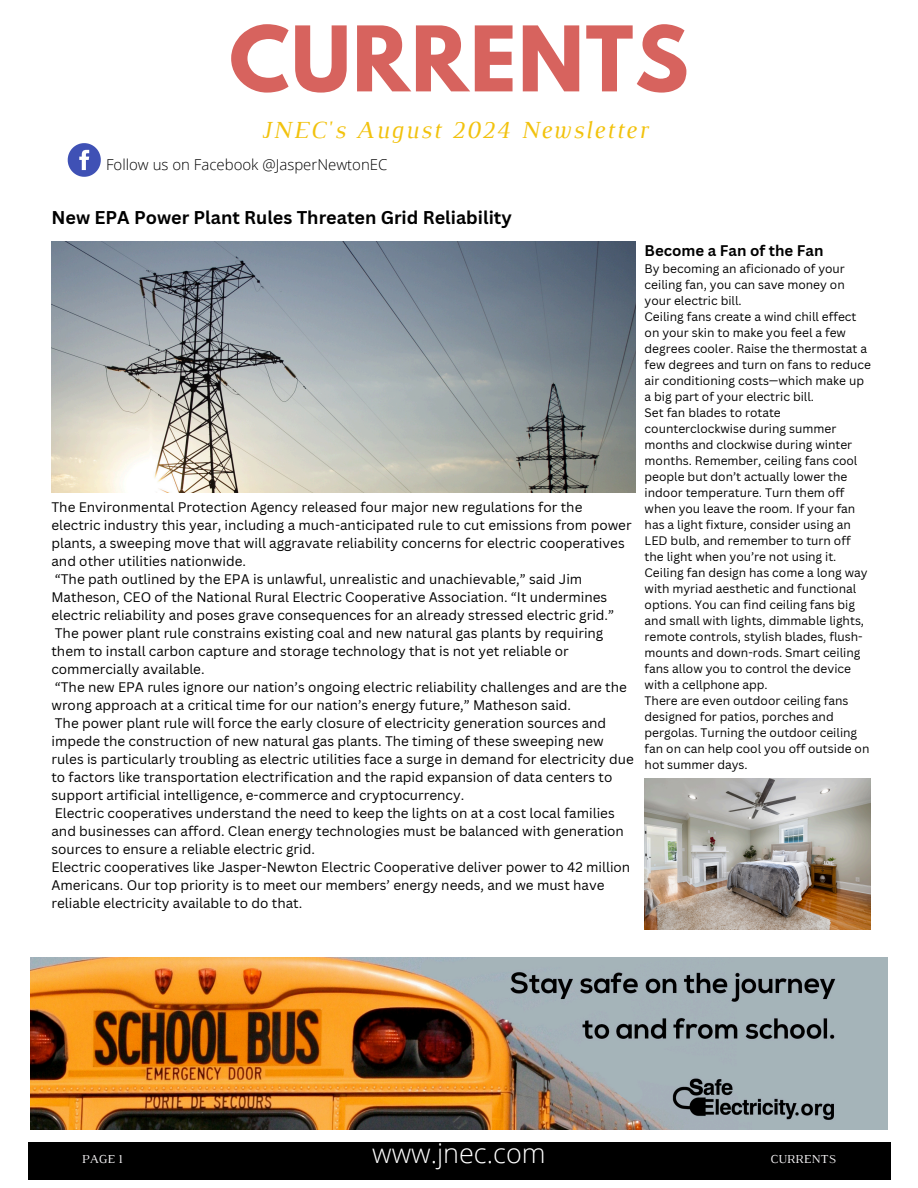
<style>
.page{position:relative;width:918px;height:1188px;background:#fff}
.page>*{position:absolute;margin:0;border:0;box-sizing:border-box;transform-origin:0 0}
.t1{font:700 79.95px "League Spartan";letter-spacing:.02em;color:#d7635e}
.t2{font:300 27px "Open Sans";color:#fff}
.t3{font:italic 25.05px "Luthier";letter-spacing:.07em;color:#f2c20d}
.t4{font:700 18px "Canva Sans";color:#000}
.t5{font:300 15px "Open Sans";color:#000}
.t6{font:700 15px "Canva Sans";color:#000}
.t7{font:13.5px/18px "Canva Sans";color:#000}
.t8{font:12.45px "Luthier";color:#f5f3f5}
.t9{font:12px/16px "Canva Sans";color:#000}
</style>
<div class="page">
<div style="left:28px;top:1142px;width:863px;height:37px;background:#000"></div>
<svg style="left:68px;top:143px;width:33px;height:34px"></svg>
<img style="left:30px;top:958px;width:857px;height:172px">
<img style="left:51px;top:241px;width:584px;height:251px">
<img style="left:645px;top:778px;width:226px;height:151px">
<p class="t1" style="left:229px;top:19px;width:461px">CURRENTS</p>
<p class="t3" style="left:261px;top:121px;width:389px">JNEC's August 2024 Newsletter</p>
<p class="t5" style="left:106px;top:154px;width:283px">Follow us on Facebook @JasperNewtonEC</p>
<p class="t4" style="left:51px;top:205px;width:462px">New EPA Power Plant Rules Threaten Grid Reliability</p>
<p class="t7" style="left:51px;top:498px;width:582px">The Environmental Protection Agency released four major new regulations for the electric industry this year, including a much-anticipated rule to cut emissions from power plants, a sweeping move that will aggravate reliability concerns for electric cooperatives and other utilities nationwide.</p>
<p class="t7" style="left:51px;top:570px;width:564px">“The path outlined by the EPA is unlawful, unrealistic and unachievable,” said Jim<br>Matheson, CEO of the National Rural Electric Cooperative Association. “It undermines electric reliability and poses grave consequences for an already stressed electric grid.”</p>
<p class="t7" style="left:51px;top:624px;width:553px">The power plant rule constrains existing coal and new natural gas plants by requiring them to install carbon capture and storage technology that is not yet reliable or commercially available.</p>
<h5 class="t7" style="left:51px;top:678px;width:577px">“The new EPA rules ignore our nation’s ongoing electric reliability challenges and are the wrong approach at a critical time for our nation’s energy future,” Matheson said.</h5>
<p class="t7" style="left:51px;top:714px;width:584px">The power plant rule will force the early closure of electricity generation sources and impede the construction of new natural gas plants. The timing of these sweeping new rules is particularly troubling as electric utilities face a surge in demand for electricity due to factors like transportation electrification and the rapid expansion of data centers to support artificial intelligence, e-commerce and cryptocurrency.</p>
<p class="t7" style="left:51px;top:804px;width:574px">Electric cooperatives understand the need to keep the lights on at a cost local families and businesses can afford. Clean energy technologies must be balanced with generation sources to ensure a reliable electric grid.</p>
<p class="t7" style="left:51px;top:858px;width:580px">Electric cooperatives like Jasper-Newton Electric Cooperative deliver power to 42 million<br>Americans. Our top priority is to meet our members’ energy needs, and we must have reliable electricity available to do that.</p>
<p class="t6" style="left:645px;top:240px;width:180px">Become a Fan of the Fan</p>
<p class="t9" style="left:645px;top:260px;width:202px;text-align:justify">By becoming an aficionado of your ceiling fan, you can save money on your electric bill.</p>
<p class="t9" style="left:645px;top:308px;width:228px">Ceiling fans create a wind chill effect on your skin to make you feel a few degrees cooler. Raise the thermostat a few degrees and turn on fans to reduce air conditioning costs—which make up a big part of your electric bill.</p>
<p class="t9" style="left:645px;top:404px;width:214px">Set fan blades to rotate counterclockwise during summer months and clockwise during winter months. Remember, ceiling fans cool people but don’t actually lower the indoor temperature. Turn them off when you leave the room. If your fan has a light fixture, consider using an LED bulb, and remember to turn off the light when you’re not using it.</p>
<p class="t9" style="left:645px;top:564px;width:225px">Ceiling fan design has come a long way with myriad aesthetic and functional options. You can find ceiling fans big and small with lights, dimmable lights, remote controls, stylish blades, flush&shy;mounts and down-rods. Smart ceiling fans allow you to control the device with a cellphone app.</p>
<h2 class="t9" style="left:645px;top:692px;width:226px">There are even outdoor ceiling fans designed for patios, porches and pergolas. Turning the outdoor ceiling fan on can help cool you off outside on hot summer days.</h2>
<h6 class="t8" style="left:82px;top:1155px;width:42px">PAGE 1</h6>
<p class="t2" style="left:372px;top:1134px;width:175px">www.jnec.com</p>
<h4 class="t8" style="left:771px;top:1154px;width:67px">CURRENTS</h4>
</div>
